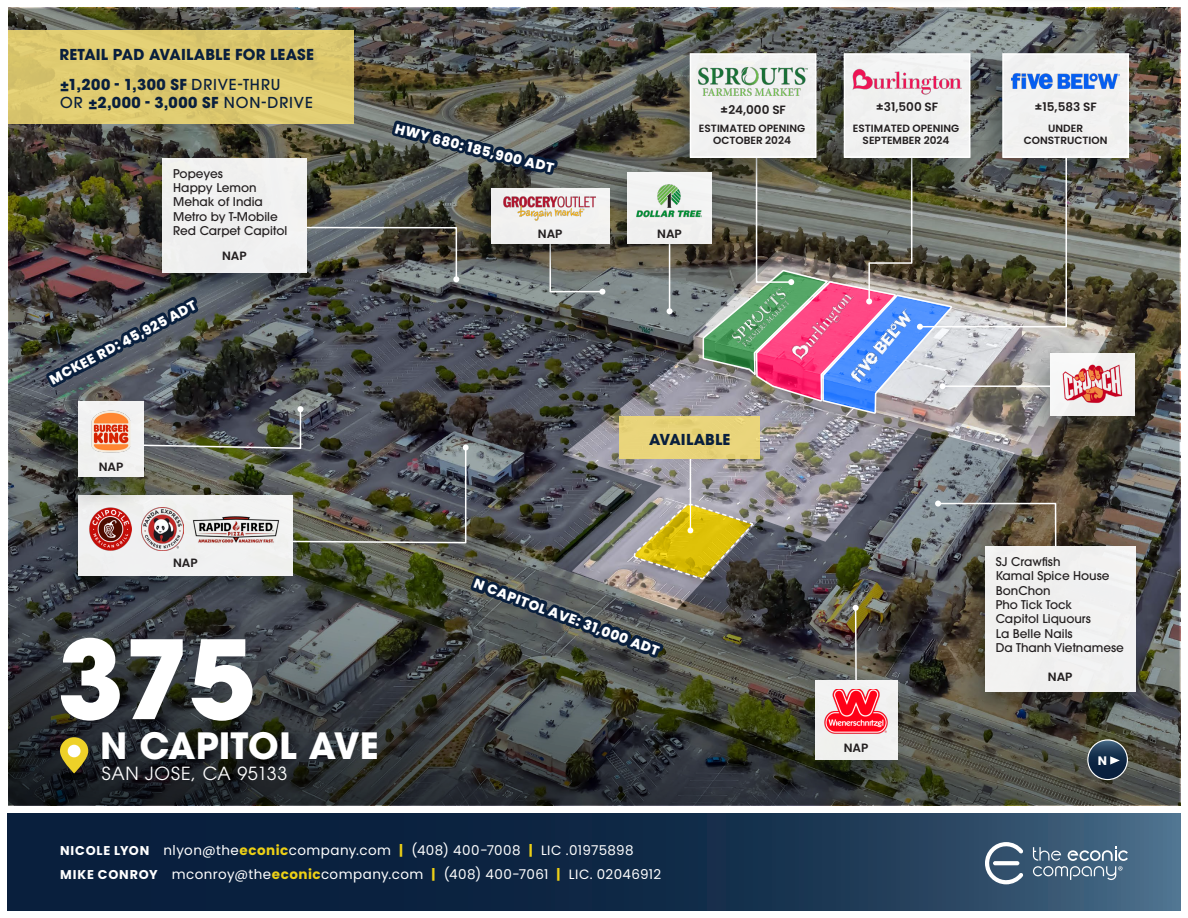
<style>
.page{position:relative;width:1188px;height:918px;background:#fff}
.page>*{position:absolute;margin:0;border:0;box-sizing:border-box;transform-origin:0 0}
.t1{font:700 108px "ITC Avant Garde Pro";color:#fff}
.t2{font:700 36px "ITC Avant Garde Pro";color:#fff}
.t3{font:18px "ITC Avant Garde Pro";letter-spacing:.035em;color:#fff}
.t4{font:700 15px/18px "ITC Avant Garde Pro";letter-spacing:.04em;color:#091f3d}
.t5{font:700 15px "ITC Avant Garde Pro";letter-spacing:.015em;color:#091f3d}
.t6{font:13.5px "Poppins";letter-spacing:.03em;color:#fff}
.t7{font:800 13.5px "Poppins";color:#fff}
.t8{font:700 12.3px "Poppins";color:#fff}
.t9{font:500 12px/14.4px "ITC Avant Garde Pro";color:#231f20}
.t10{font:600 12px "Poppins";color:#231f20}
.t11{font:600 10.5px/12.6px "Poppins";color:#231f20;text-align:center}
.s1{font-weight:500}
.s2{font-weight:700;font-size:12.75px}
.s3{font-weight:700;color:#edd016}
</style>
<div class="page">
<svg style="left:8px;top:813px;width:1172px;height:97px;background:#16304d"></svg>
<svg style="left:985px;top:842px;width:38px;height:42px"></svg>
<svg style="left:1033px;top:846px;width:95px;height:34px;background:#627d93"></svg>
<div style="left:815px;top:0;width:171px;height:9px;background:#0a171c;opacity:.4"></div>
<div style="left:976px;top:0;width:171px;height:8px;background:#fefefe"></div>
<img style="left:8px;top:8px;width:1172px;height:797px">
<img style="left:563px;top:251px;width:549px;height:359px">
<div style="left:8px;top:30px;width:345px;height:94px;background:#dfcb6f"></div>
<div style="left:61px;top:772px;width:27px;height:8px;background:#040608;border-radius:50%"></div>
<svg style="left:60px;top:737px;width:28px;height:36px"></svg>
<div style="left:68px;top:745px;width:13px;height:12px;background:#fff;border-radius:50%"></div>
<div style="left:784px;top:670px;width:126px;height:124px;background:#0a171c;opacity:.4"></div>
<div style="left:815px;top:680px;width:82px;height:80px;background:#f0f1f0"></div>
<img style="left:824px;top:689px;width:64px;height:45px">
<div style="left:47px;top:484px;width:259px;height:125px;background:#0a171c;opacity:.4"></div>
<div style="left:78px;top:495px;width:215px;height:80px;background:#f0f1f1"></div>
<div style="left:954px;top:535px;width:194px;height:191px;background:#0a171c;opacity:.4"></div>
<div style="left:985px;top:546px;width:150px;height:146px;background:#f1f1f0"></div>
<div style="left:131px;top:147px;width:189px;height:160px;background:#0a171c;opacity:.4"></div>
<div style="left:162px;top:158px;width:144px;height:115px;background:#f0f0ef"></div>
<div style="left:971px;top:42px;width:171px;height:149px;background:#0a171c;opacity:.4"></div>
<div style="left:1003px;top:54px;width:125px;height:103px;background:#f1f1f1"></div>
<div style="left:1002px;top:53px;width:127px;height:105px;border:2px solid #fff"></div>
<img style="left:89px;top:511px;width:43px;height:39px">
<img style="left:141px;top:522px;width:38px;height:28px">
<div style="left:1019px;top:343px;width:130px;height:107px;background:#0a171c;opacity:.4"></div>
<div style="left:1051px;top:353px;width:84px;height:63px;background:#f2f1f0"></div>
<img style="left:1068px;top:364px;width:55px;height:40px">
<div style="left:47px;top:391px;width:110px;height:120px;background:#0a171c;opacity:.4"></div>
<div style="left:78px;top:402px;width:66px;height:75px;background:#f2f2f2"></div>
<img style="left:91px;top:410px;width:39px;height:42px">
<hr style="left:855px;top:608px;width:2px;height:72px;background:#fff">
<svg style="left:853px;top:605px;width:6px;height:6px"></svg>
<svg style="left:305px;top:226px;width:154px;height:56px;background:#5b5c58"></svg>
<img style="left:142px;top:406px;width:327px;height:138px">
<img style="left:1011px;top:73px;width:109px;height:16px">
<svg style="left:1088px;top:740px;width:39px;height:40px"></svg>
<div style="left:1087px;top:739px;width:41px;height:41px;border:1px solid #fff;border-radius:50%"></div>
<svg style="left:1110px;top:756px;width:10px;height:9px"></svg>
<div style="left:812px;top:42px;width:171px;height:149px;background:#0a171c;opacity:.4"></div>
<div style="left:844px;top:54px;width:126px;height:103px;background:#f1f1f1"></div>
<div style="left:844px;top:53px;width:127px;height:105px;border:2px solid #fff"></div>
<img style="left:853px;top:68px;width:108px;height:27px">
<div style="left:658px;top:42px;width:171px;height:149px;background:#0a171c;opacity:.4"></div>
<div style="left:690px;top:54px;width:126px;height:103px;background:#f1f1f0"></div>
<div style="left:690px;top:53px;width:127px;height:105px;border:2px solid #fff"></div>
<img style="left:699px;top:67px;width:108px;height:28px">
<svg style="left:549px;top:278px;width:56px;height:17px"></svg>
<div style="left:596px;top:162px;width:129px;height:116px;background:#0a171c;opacity:.4"></div>
<div style="left:627px;top:172px;width:85px;height:72px;background:#f2f2f1"></div>
<div style="left:459px;top:178px;width:164px;height:100px;background:#0a171c;opacity:.4"></div>
<div style="left:491px;top:189px;width:119px;height:55px;background:#f1f1f0"></div>
<img style="left:503px;top:197px;width:93px;height:23px">
<img style="left:633px;top:155px;width:435px;height:429px">
<div style="left:619px;top:416px;width:141px;height:43px;background:#e9d47b"></div>
<svg style="left:524px;top:157px;width:31px;height:15px"></svg>
<p class="t5" style="left:59px;top:45px;width:256px">RETAIL PAD AVAILABLE FOR LEASE</p>
<p class="t4" style="left:60px;top:75px;width:254px">±1,200 - 1,300 SF <span class="s1">DRIVE-THRU<br>OR</span> ±2,000 - 3,000 SF <span class="s1">NON-DRIVE</span></p>
<p class="t9" style="left:173px;top:166px;width:51px">Popeyes</p>
<p class="t9" style="left:173px;top:180px;width:85px">Happy Lemon</p>
<p class="t9" style="left:173px;top:195px;width:91px">Mehak of India</p>
<p class="t9" style="left:173px;top:209px;width:106px">Metro by T-Mobile</p>
<p class="t9" style="left:173px;top:223px;width:116px">Red Carpet Capitol</p>
<p class="t7" style="left:47px;top:374px;width:165px;rotate:-28deg">MCKEE RD: 45,925 ADT</p>
<p class="t10" style="left:222px;top:249px;width:26px">NAP</p>
<p class="t10" style="left:99px;top:459px;width:26px">NAP</p>
<p class="t7" style="left:397px;top:120px;width:58px;rotate:15deg">HWY 68</p>
<p class="t7" style="left:453px;top:135px;width:75px;rotate:14deg">0: 185,900</p>
<p class="t10" style="left:720px;top:103px;width:67px">±24,000 SF</p>
<p class="t10" style="left:876px;top:100px;width:64px">±31,500 SF</p>
<p class="t10" style="left:1034px;top:100px;width:64px">±15,583 SF</p>
<p class="t11" style="left:699px;top:122px;width:108px">ESTIMATED OPENING<br>OCTOBER 2024</p>
<p class="t11" style="left:853px;top:122px;width:108px">ESTIMATED OPENING<br>SEPTEMBER 2024</p>
<p class="t11" style="left:1024px;top:122px;width:85px">UNDER<br>CONSTRUCTION</p>
<p class="t10" style="left:538px;top:227px;width:26px">NAP</p>
<p class="t10" style="left:657px;top:227px;width:26px">NAP</p>
<p class="t5" style="left:649px;top:429px;width:83px">AVAILABLE</p>
<p class="t10" style="left:173px;top:556px;width:26px">NAP</p>
<p class="t1" style="left:57px;top:607px;width:200px">375</p>
<p class="t2" style="left:100px;top:721px;width:280px">N CAPITOL AVE</p>
<p class="t3" style="left:102px;top:762px;width:187px">SAN JOSE, CA 95133</p>
<p class="t7" style="left:477px;top:576px;width:198px;rotate:20deg">N CAPITOL AVE: 31,000 ADT</p>
<p class="t10" style="left:844px;top:741px;width:26px">NAP</p>
<p class="t9" style="left:996px;top:554px;width:115px">SJ Crawfish<br>Kamal Spice House</p>
<p class="t9" style="left:996px;top:583px;width:56px">BonChon</p>
<p class="t9" style="left:996px;top:597px;width:78px">Pho Tick Tock</p>
<p class="t9" style="left:996px;top:612px;width:97px">Capitol Liquours</p>
<p class="t9" style="left:996px;top:626px;width:78px">La Belle Nails</p>
<p class="t9" style="left:996px;top:641px;width:130px">Da Thanh Vietnamese</p>
<p class="t10" style="left:1048px;top:670px;width:26px">NAP</p>
<p class="t8" style="left:1098px;top:753px;width:11px">N</p>
<p class="t6" style="left:60px;top:843px;width:575px"><span class="s2">NICOLE LYON</span> nlyon@the<span class="s3">econic</span>company.com <span class="s3">|</span> (408) 400-7008 <span class="s3">|</span> LIC .01975898</p>
<p class="t6" style="left:60px;top:867px;width:603px"><span class="s2">MIKE CONROY</span> mconroy@the<span class="s3">econic</span>company.com <span class="s3">|</span> (408) 400-7061 <span class="s3">|</span> LIC. 02046912</p>
</div>
